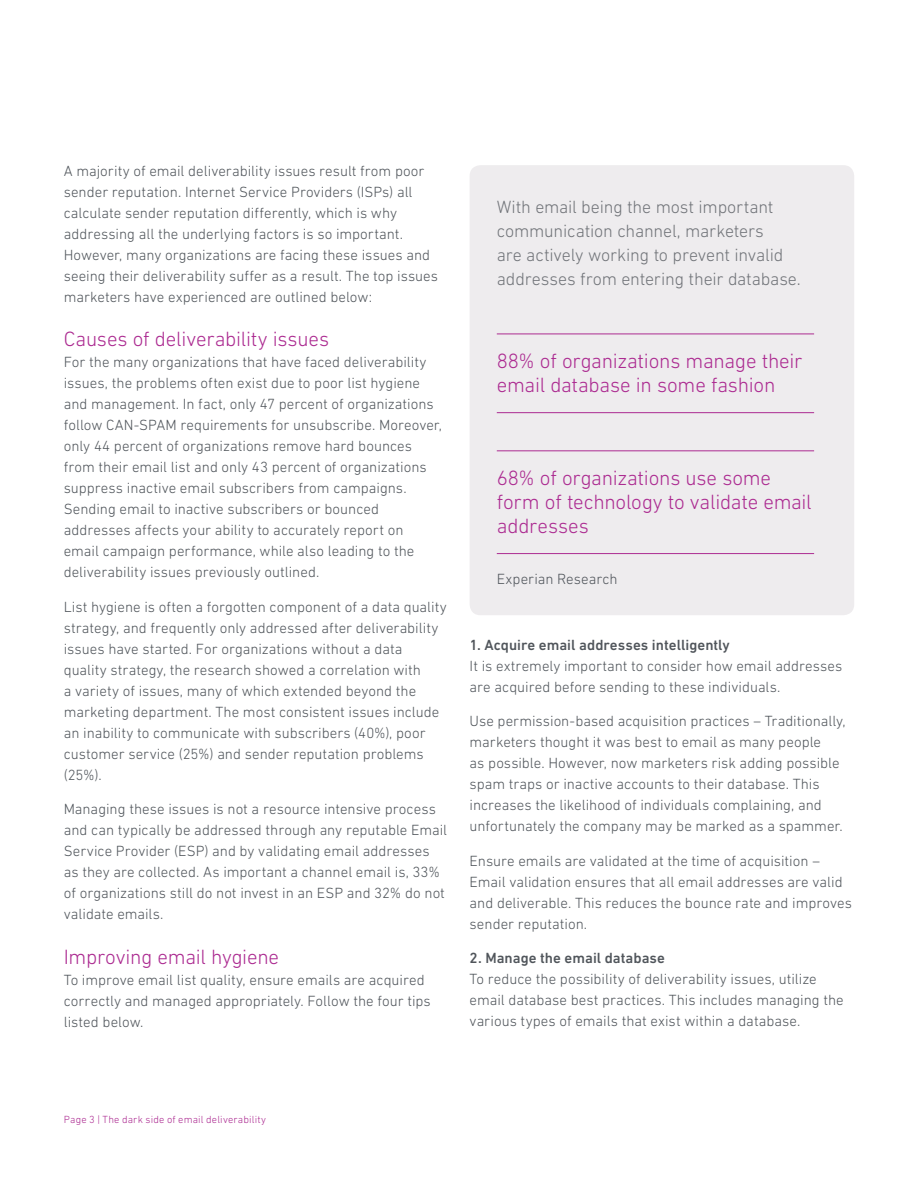
<style>
.page{position:relative;width:918px;height:1188px;background:#fff}
.page>*{position:absolute;margin:0;border:0;box-sizing:border-box;transform-origin:0 0}
.Quote_A_14_16{font:300 21px/24px "DIN Next W1 G";letter-spacing:-.01em;color:#ac2b91}
.Headline_14_16{font:300 21px "DIN Next W1 G";letter-spacing:-.01em;color:#ac2b91}
.Introduction_12_16{font:300 18px/24px "DIN Next W1 G";letter-spacing:-.01em;color:#717479}
.Body_text_10_14{font:300 15px/21px "DIN Next W1 G";color:#50555b}
.Subhead_10_14{font:500 15px "DIN Next W1 G";color:#50555b}
.t1{font:300 10.5px "DIN Next W1 G";letter-spacing:.015em;color:#ac2b91}
</style>
<div class="page">
<div style="left:470px;top:165px;width:384px;height:450px;background:#eeecee;border-radius:11px"></div>
<hr style="left:497px;top:334px;width:317px;height:1px;background:#ac2b91">
<hr style="left:497px;top:412px;width:317px;height:1px;background:#ac2b91">
<hr style="left:497px;top:450px;width:317px;height:1px;background:#ac2b91">
<hr style="left:497px;top:553px;width:317px;height:1px;background:#ac2b91">
<p class="Body_text_10_14" style="left:64px;top:160px;width:376px">A majority of email deliverability issues result from poor sender reputation. Internet Service Providers (ISPs) all calculate sender reputation differently, which is why addressing all the underlying factors is so important.<br>However, many organizations are facing these issues and seeing their deliverability suffer as a result. The top issues marketers have experienced are outlined below:</p>
<p class="Headline_14_16" style="left:64px;top:327px;width:267px">Causes of deliverability issues</p>
<p class="Body_text_10_14" style="left:64px;top:352px;width:380px">For the many organizations that have faced deliverability issues, the problems often exist due to poor list hygiene and management. In fact, only 47 percent of organizations follow CAN-SPAM requirements for unsubscribe. Moreover, only 44 percent of organizations remove hard bounces from their email list and only 43 percent of organizations suppress inactive email subscribers from campaigns.<br>Sending email to inactive subscribers or bounced addresses affects your ability to accurately report on email campaign performance, while also leading to the deliverability issues previously outlined.</p>
<p class="Body_text_10_14" style="left:64px;top:596px;width:385px">List hygiene is often a forgotten component of a data quality strategy, and frequently only addressed after deliverability issues have started. For organizations without a data quality strategy, the research showed a correlation with<br>a variety of issues, many of which extended beyond the marketing department. The most consistent issues include an inability to communicate with subscribers (40%), poor customer service (25%) and sender reputation problems (25%).</p>
<p class="Body_text_10_14" style="left:64px;top:799px;width:385px">Managing these issues is not a resource intensive process and can typically be addressed through any reputable Email Service Provider (ESP) and by validating email addresses as they are collected. As important a channel email is, 33% of organizations still do not invest in an ESP and 32% do not validate emails.</p>
<p class="Headline_14_16" style="left:64px;top:945px;width:217px">Improving email hygiene</p>
<p class="Body_text_10_14" style="left:64px;top:969px;width:368px">To improve email list quality, ensure emails are acquired correctly and managed appropriately. Follow the four tips listed below.</p>
<p class="Introduction_12_16" style="left:497px;top:195px;width:306px">With email being the most important communication channel, marketers<br>are actively working to prevent invalid addresses from entering their database.</p>
<p class="Quote_A_14_16" style="left:497px;top:349px;width:307px">88% of organizations manage their email database in some fashion</p>
<p class="Quote_A_14_16" style="left:497px;top:466px;width:316px">68% of organizations use some form of technology to validate email addresses</p>
<p class="Body_text_10_14" style="left:497px;top:568px;width:122px">Experian Research</p>
<p class="Subhead_10_14" style="left:470px;top:636px;width:262px">1. Acquire email addresses intelligently</p>
<p class="Body_text_10_14" style="left:470px;top:655px;width:374px">It is extremely important to consider how email addresses are acquired before sending to these individuals.</p>
<p class="Body_text_10_14" style="left:470px;top:710px;width:378px">Use permission-based acquisition practices – Traditionally, marketers thought it was best to email as many people<br>as possible. However, now marketers risk adding possible spam traps or inactive accounts to their database. This increases the likelihood of individuals complaining, and unfortunately the company may be marked as a spammer.</p>
<p class="Body_text_10_14" style="left:470px;top:850px;width:384px">Ensure emails are validated at the time of acquisition – Email validation ensures that all email addresses are valid and deliverable. This reduces the bounce rate and improves sender reputation.</p>
<p class="Subhead_10_14" style="left:470px;top:949px;width:197px">2. Manage the email database</p>
<p class="Body_text_10_14" style="left:470px;top:968px;width:376px">To reduce the possibility of deliverability issues, utilize email database best practices. This includes managing the various types of emails that exist within a database.</p>
<p class="t1" style="left:64px;top:1113px;width:204px">Page 3 | The dark side of email deliverability</p>
</div>
